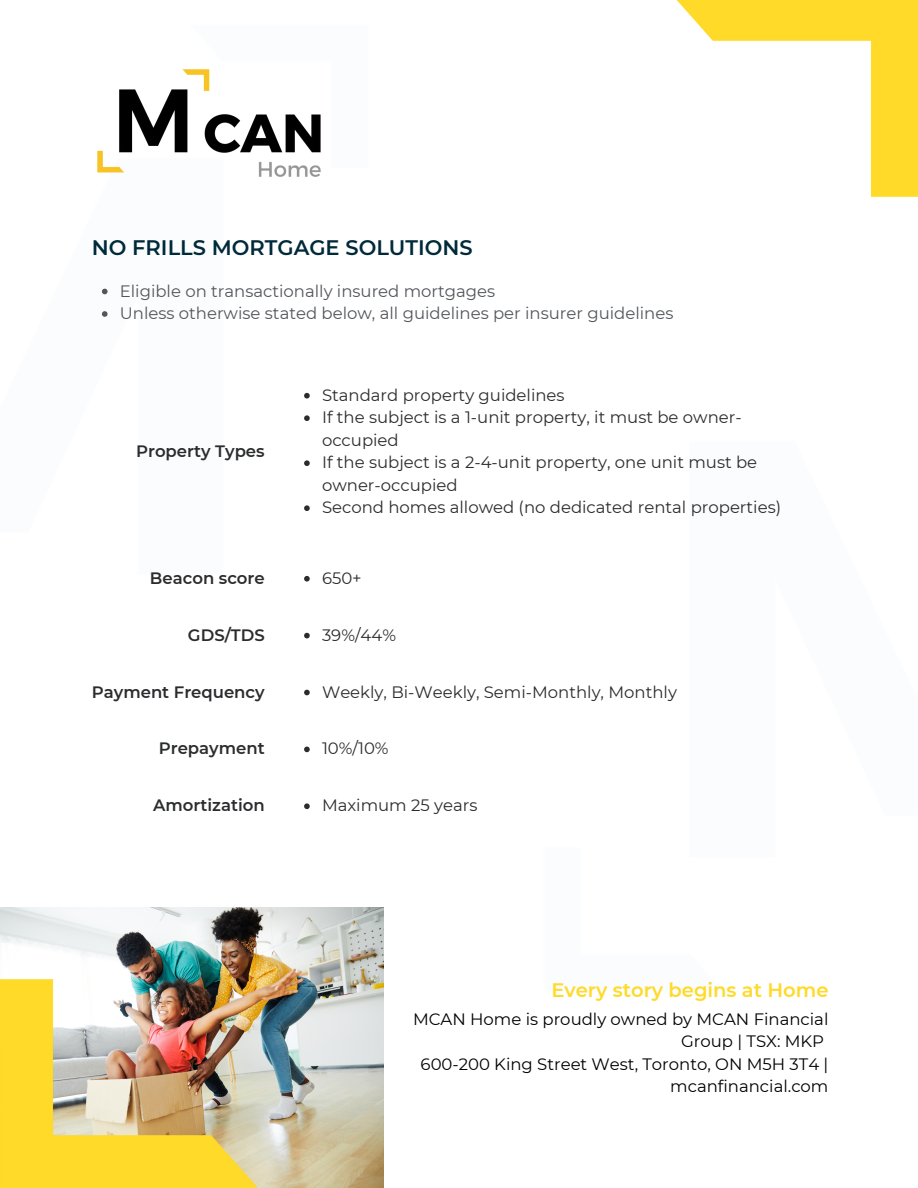
<style>
.page{position:relative;width:918px;height:1188px;background:#fff}
.page>*{position:absolute;margin:0;border:0;box-sizing:border-box;transform-origin:0 0}
.t1{font:600 21px "Montserrat";color:#002a3a}
.t2{font:600 19.5px "Montserrat";color:#ffda29}
.t3{font:16.5px/22.5px "Montserrat";color:#2b2c2e}
.t4{font:16.5px/22.5px "Montserrat";color:#000;text-align:right}
.t5{font:16.5px "Montserrat";color:#53565a}
.t6{font:600 16.5px "Montserrat";color:#2b2c2e}
</style>
<div class="page">
<img style="left:97px;top:69px;width:224px;height:108px">
<svg style="left:304px;top:393px;width:6px;height:6px"></svg>
<svg style="left:304px;top:415px;width:6px;height:6px"></svg>
<svg style="left:304px;top:460px;width:6px;height:6px"></svg>
<svg style="left:304px;top:505px;width:6px;height:6px"></svg>
<svg style="left:304px;top:576px;width:6px;height:6px"></svg>
<svg style="left:304px;top:633px;width:6px;height:5px"></svg>
<svg style="left:304px;top:690px;width:6px;height:5px"></svg>
<svg style="left:304px;top:747px;width:6px;height:5px"></svg>
<svg style="left:304px;top:803px;width:6px;height:6px"></svg>
<svg style="left:102px;top:289px;width:6px;height:5px"></svg>
<svg style="left:102px;top:311px;width:6px;height:6px"></svg>
<img style="left:0;top:907px;width:384px;height:281px">
<img style="left:0;top:962px;width:311px;height:226px">
<img style="left:676px;top:0;width:242px;height:197px">
<p class="t1" style="left:92px;top:234px;width:382px">NO FRILLS MORTGAGE SOLUTIONS</p>
<p class="t5" style="left:120px;top:281px;width:377px">Eligible on transactionally insured mortgages</p>
<p class="t5" style="left:120px;top:303px;width:555px">Unless otherwise stated below, all guidelines per insurer guidelines</p>
<p class="t6" style="left:136px;top:441px;width:130px">Property Types</p>
<p class="t3" style="left:322px;top:384px;width:244px">Standard property guidelines</p>
<p class="t3" style="left:322px;top:406px;width:421px">If the subject is a 1-unit property, it must be owner&shy;occupied</p>
<p class="t3" style="left:322px;top:451px;width:437px">If the subject is a 2-4-unit property, one unit must be owner-occupied</p>
<p class="t3" style="left:322px;top:496px;width:461px">Second homes allowed (no dedicated rental properties)</p>
<p class="t6" style="left:150px;top:568px;width:116px">Beacon score</p>
<p class="t3" style="left:322px;top:567px;width:41px">650+</p>
<p class="t6" style="left:188px;top:625px;width:78px">GDS/TDS</p>
<p class="t3" style="left:322px;top:624px;width:76px">39%/44%</p>
<p class="t6" style="left:92px;top:682px;width:174px">Payment Frequency</p>
<p class="t3" style="left:322px;top:680px;width:356px">Weekly, Bi-Weekly, Semi-Monthly, Monthly</p>
<p class="t6" style="left:159px;top:738px;width:107px">Prepayment</p>
<p class="t3" style="left:322px;top:737px;width:68px">10%/10%</p>
<p class="t6" style="left:153px;top:795px;width:113px">Amortization</p>
<p class="t3" style="left:322px;top:794px;width:157px">Maximum 25 years</p>
<p class="t2" style="left:552px;top:979px;width:278px">Every story begins at Home</p>
<p class="t4" style="left:413px;top:1008px;width:417px">MCAN Home is proudly owned by MCAN Financial<br>Group | TSX: MKP</p>
<p class="t4" style="left:421px;top:1053px;width:409px">600-200 King Street West, Toronto, ON M5H 3T4 | mcanfinancial.com</p>
</div>
